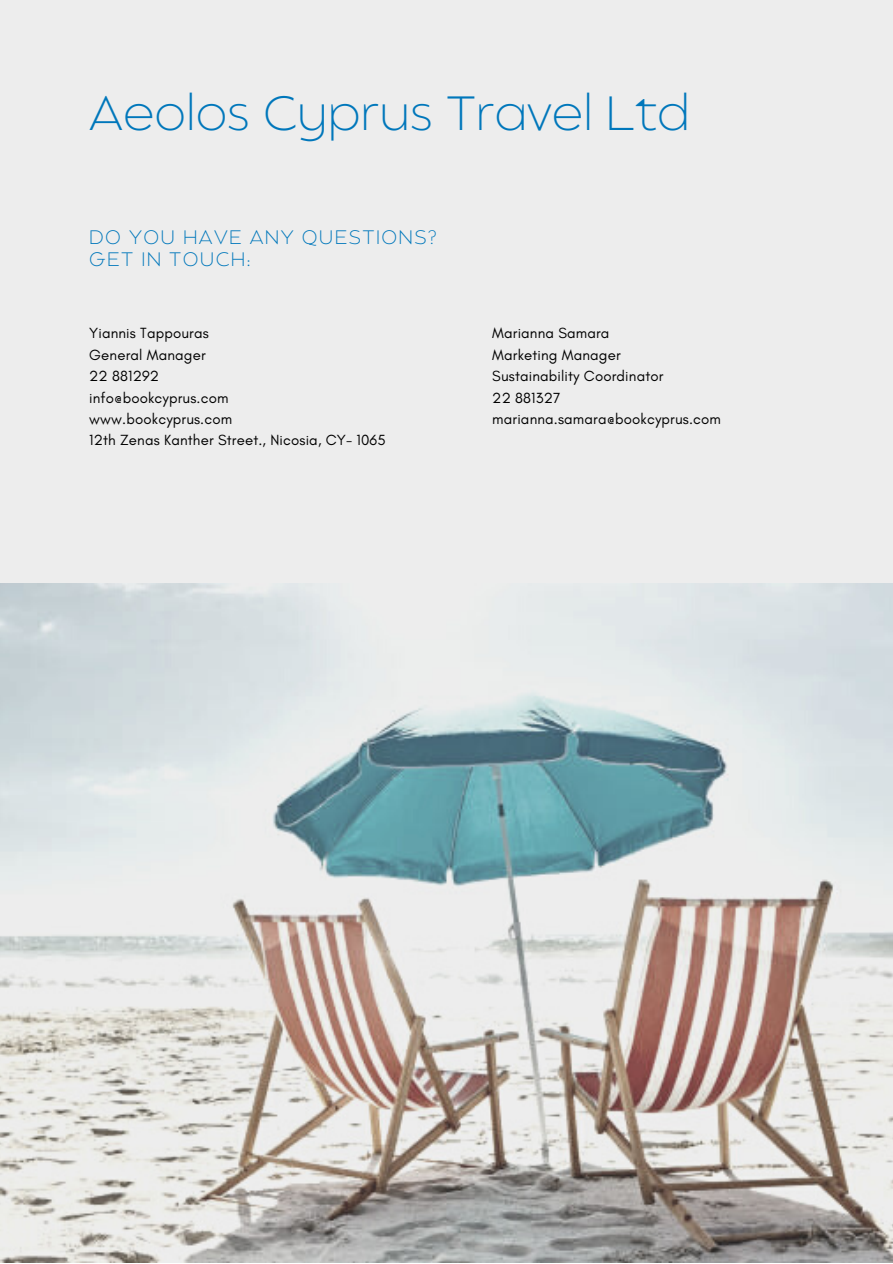
<style>
.page{position:relative;width:893px;height:1264px;background:#fff}
.page>*{position:absolute;margin:0;border:0;box-sizing:border-box;transform-origin:0 0}
.t1{font:200 48px "Balgin";color:#07b}
.t2{font:200 19.5px/22.5px "Balgin";letter-spacing:.07em;color:#07b}
.t3{font:15px/21.3px "Glacial Indifference";letter-spacing:.01em;color:#000}
</style>
<div class="page">
<div style="left:0;top:0;width:892px;height:1262px;background:#ededed"></div>
<img style="left:0;top:583px;width:892px;height:679px">
<h1 class="t1" style="left:89px;top:94px;width:602px">Aeolos Cyprus Travel Ltd</h1>
<h2 class="t2" style="left:89px;top:227px;width:349px">DO YOU HAVE ANY QUESTIONS?<br>GET IN TOUCH:</h2>
<p class="t3" style="left:89px;top:322px;width:298px">Yiannis Tappouras<br>General Manager<br>22 881292<br>info@bookcyprus.com<br>www.bookcyprus.com<br>12th Zenas Kanther Street., Nicosia, CY- 1065</p>
<p class="t3" style="left:492px;top:322px;width:230px">Marianna Samara<br>Marketing Manager<br>Sustainability Coordinator<br>22 881327 marianna.samara@bookcyprus.com</p>
</div>
